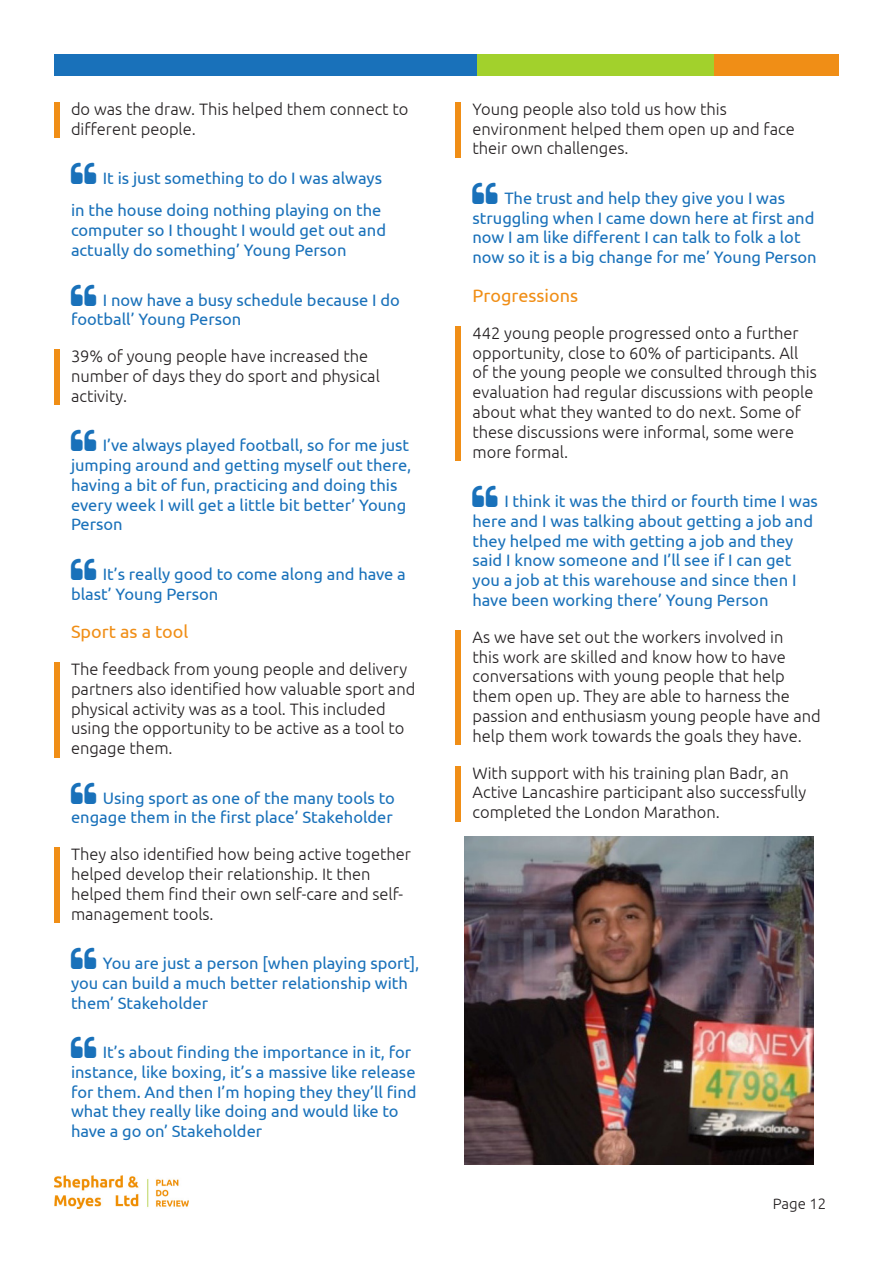
<style>
.page{position:relative;width:893px;height:1263px;background:#fff}
.page>*{position:absolute;margin:0;border:0;box-sizing:border-box;transform-origin:0 0}
.Orange_quote{font:18px "Ubuntu";color:#f08e16}
.Blue_quote{font:16.5px/19.8px "Ubuntu";color:#1971ba}
.Orange_Bar_Left{font:300 16.5px/19.8px "Ubuntu";color:#231f20}
.t1{font:300 15px "Ubuntu";color:#231f20}
</style>
<div class="page">
<img style="left:54px;top:1175px;width:134px;height:34px">
<div style="left:54px;top:54px;width:423px;height:21px;background:#1971ba"></div>
<div style="left:477px;top:54px;width:237px;height:21px;background:#a2d12c"></div>
<div style="left:714px;top:54px;width:125px;height:21px;background:#f08e16"></div>
<div style="left:54px;top:102px;width:5px;height:36px;background:#f08e16"></div>
<div style="left:54px;top:349px;width:5px;height:56px;background:#f08e16"></div>
<div style="left:54px;top:662px;width:5px;height:95px;background:#f08e16"></div>
<div style="left:54px;top:847px;width:5px;height:76px;background:#f08e16"></div>
<div style="left:455px;top:102px;width:5px;height:56px;background:#f08e16"></div>
<div style="left:455px;top:326px;width:5px;height:135px;background:#f08e16"></div>
<div style="left:455px;top:630px;width:5px;height:115px;background:#f08e16"></div>
<div style="left:455px;top:766px;width:5px;height:55px;background:#f08e16"></div>
<img style="left:465px;top:836px;width:349px;height:328px">
<p class="Orange_Bar_Left" style="left:71px;top:99px;width:339px">do was the draw. This helped them connect to different people.</p>
<p class="Blue_quote" style="left:71px;top:161px;width:312px;line-height:32.4px;text-align:right">It is just something to do I was always<br>in the house doing nothing playing on the</p>
<p class="Blue_quote" style="left:71px;top:220px;width:317px">computer so I thought I would get out and actually do something’ Young Person</p>
<p class="Blue_quote" style="left:71px;top:289px;width:330px;text-indent:32px">I now have a busy schedule because I do football’ Young Person</p>
<p class="Orange_Bar_Left" style="left:71px;top:346px;width:310px">39% of young people have increased the number of days they do sport and physical activity.</p>
<p class="Blue_quote" style="left:71px;top:435px;width:342px;text-indent:32px">I’ve always played football, so for me just jumping around and getting myself out there, having a bit of fun, practicing and doing this every week I will get a little bit better’ Young Person</p>
<p class="Blue_quote" style="left:71px;top:563px;width:336px;text-indent:32px">It’s really good to come along and have a blast’ Young Person</p>
<p class="Orange_quote" style="left:71px;top:621px;width:119px">Sport as a tool</p>
<p class="Orange_Bar_Left" style="left:71px;top:659px;width:346px">The feedback from young people and delivery partners also identified how valuable sport and physical activity was as a tool. This included using the opportunity to be active as a tool to engage them.</p>
<p class="Blue_quote" style="left:71px;top:787px;width:325px;text-align:right">Using sport as one of the many tools to engage them in the first place’ Stakeholder</p>
<p class="Orange_Bar_Left" style="left:71px;top:844px;width:342px">They also identified how being active together helped develop their relationship. It then helped them find their own self-care and self&shy;management tools.</p>
<p class="Blue_quote" style="left:71px;top:953px;width:350px;text-indent:32px">You are just a person [when playing sport], you can build a much better relationship with them’ Stakeholder</p>
<p class="Blue_quote" style="left:71px;top:1042px;width:347px;text-indent:32px">It’s about finding the importance in it, for instance, like boxing, it’s a massive like release for them. And then I’m hoping they they’ll find what they really like doing and would like to have a go on’ Stakeholder</p>
<p class="Orange_Bar_Left" style="left:472px;top:99px;width:324px">Young people also told us how this environment helped them open up and face their own challenges.</p>
<p class="Blue_quote" style="left:472px;top:188px;width:346px;text-indent:32px">The trust and help they give you I was struggling when I came down here at first and now I am like different I can talk to folk a lot now so it is a big change for me’ Young Person</p>
<p class="Orange_quote" style="left:472px;top:285px;width:107px">Progressions</p>
<p class="Orange_Bar_Left" style="left:472px;top:322px;width:346px">442 young people progressed onto a further opportunity, close to 60% of participants. All of the young people we consulted through this evaluation had regular discussions with people about what they wanted to do next. Some of these discussions were informal, some were more formal.</p>
<p class="Blue_quote" style="left:472px;top:491px;width:347px;text-indent:32px">I think it was the third or fourth time I was here and I was talking about getting a job and they helped me with getting a job and they said I know someone and I’ll see if I can get you a job at this warehouse and since then I have been working there’ Young Person</p>
<p class="Orange_Bar_Left" style="left:472px;top:627px;width:350px">As we have set out the workers involved in<br>this work are skilled and know how to have conversations with young people that help them open up. They are able to harness the passion and enthusiasm young people have and help them work towards the goals they have.</p>
<p class="Orange_Bar_Left" style="left:472px;top:762px;width:335px">With support with his training plan Badr, an<br>Active Lancashire participant also successfully completed the London Marathon.</p>
<p class="t1" style="left:773px;top:1195px;width:55px">Page 12</p>
</div>
